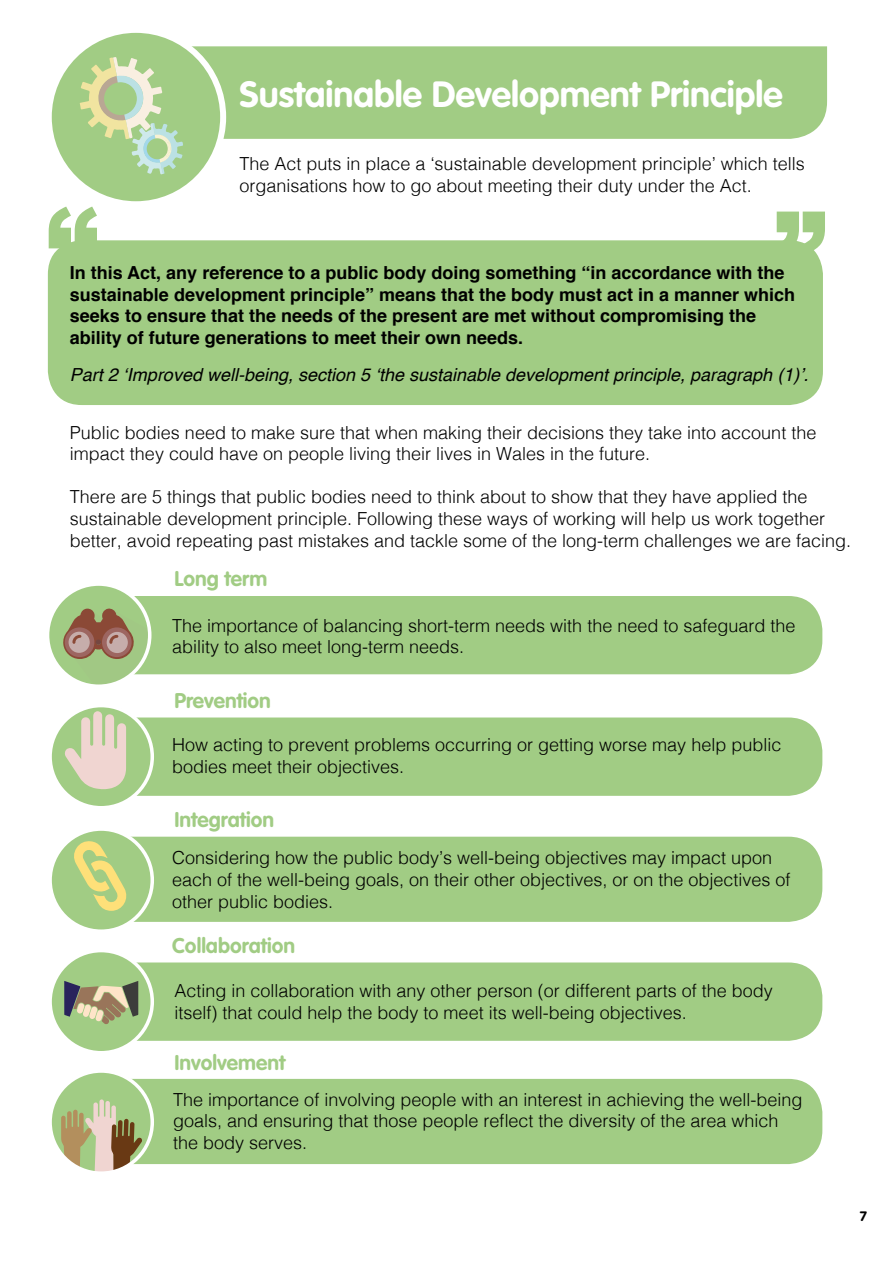
<style>
.page{position:relative;width:893px;height:1263px;background:#fff}
.page>*{position:absolute;margin:0;border:0;box-sizing:border-box;transform-origin:0 0}
.t1{font:700 36px "VAG Rounded Std";color:#fff}
.t2{font:700 21px "VAG Rounded Std";color:#a1cc84}
.t3{font:300 18px/21.6px "Helvetica";color:#000}
.t4{font:700 18px/21.6px "Helvetica";color:#000}
.t5{font:italic 18px "Helvetica";color:#000}
.t6{font:700 13.5px "VAG Rounded Std";color:#000}
</style>
<div class="page">
<div style="left:87px;top:596px;width:735px;height:78px;background:#a1cc84;border-radius:34px"></div>
<div style="left:101px;top:717px;width:721px;height:79px;background:#a1cc84;border-radius:34px"></div>
<div style="left:87px;top:837px;width:735px;height:85px;background:#a1cc84;border-radius:34px"></div>
<div style="left:77px;top:1079px;width:745px;height:85px;background:#a1cc84;border-radius:34px"></div>
<div style="left:87px;top:962px;width:735px;height:79px;background:#a1cc84;border-radius:34px"></div>
<div style="left:192px;top:46px;width:635px;height:93px;background:#a1cc84"></div>
<svg style="left:49px;top:29px;width:174px;height:174px;fill:#a1cc84"></svg>
<div style="left:48px;top:583px;width:102px;height:103px;background:#a1cc84;border-radius:50%"></div>
<svg style="left:63px;top:608px;width:87px;height:75px"></svg>
<svg style="left:50px;top:705px;width:102px;height:102px"></svg>
<svg style="left:64px;top:711px;width:88px;height:93px"></svg>
<div style="left:50px;top:828px;width:102px;height:103px;background:#a1cc84;border-radius:50%"></div>
<svg style="left:73px;top:841px;width:79px;height:87px"></svg>
<div style="left:50px;top:950px;width:102px;height:102px;background:#a1cc84;border-radius:50%"></div>
<svg style="left:64px;top:981px;width:88px;height:68px"></svg>
<div style="left:50px;top:1070px;width:102px;height:102px;background:#a1cc84;border-radius:50%"></div>
<svg style="left:61px;top:1099px;width:90px;height:71px"></svg>
<div style="left:46px;top:582px;width:105px;height:106px;border:4px solid #fff;border-radius:50%"></div>
<div style="left:48px;top:704px;width:106px;height:105px;border:4px solid #fff;border-radius:50%"></div>
<div style="left:48px;top:827px;width:106px;height:106px;border:4px solid #fff;border-radius:50%"></div>
<div style="left:48px;top:949px;width:106px;height:105px;border:4px solid #fff;border-radius:50%"></div>
<div style="left:48px;top:1069px;width:106px;height:106px;border:4px solid #fff;border-radius:50%"></div>
<div style="left:48px;top:240px;width:775px;height:165px;background:#a1cc84;border-radius:34px"></div>
<svg style="left:49px;top:57px;width:174px;height:191px"></svg>
<svg style="left:777px;top:212px;width:48px;height:41px"></svg>
<h1 class="t1" style="left:240px;top:73px;width:545px">Sustainable Development Principle</h1>
<p class="t3" style="left:240px;top:152px;width:567px">The Act puts in place a ‘sustainable development principle’ which tells organisations how to go about meeting their duty under the Act.</p>
<p class="t4" style="left:70px;top:262px;width:727px">In this Act, any reference to a public body doing something “in accordance with the sustainable development principle” means that the body must act in a manner which seeks to ensure that the needs of the present are met without compromising the ability of future generations to meet their own needs.</p>
<p class="t5" style="left:70px;top:360px;width:740px">Part 2 ‘Improved well-being, section 5 ‘the sustainable development principle, paragraph (1)’.</p>
<p class="t3" style="left:70px;top:420px;width:748px">Public bodies need to make sure that when making their decisions they take into account the impact they could have on people living their lives in Wales in the future.</p>
<p class="t3" style="left:70px;top:485px;width:783px">There are 5 things that public bodies need to think about to show that they have applied the sustainable development principle. Following these ways of working will help us work together better, avoid repeating past mistakes and tackle some of the long-term challenges we are facing.</p>
<p class="t2" style="left:175px;top:566px;width:94px">Long term</p>
<p class="t3" style="left:172px;top:613px;width:625px">The importance of balancing short-term needs with the need to safeguard the ability to also meet long-term needs.</p>
<p class="t2" style="left:175px;top:689px;width:98px">Prevention</p>
<p class="t3" style="left:172px;top:733px;width:611px">How acting to prevent problems occurring or getting worse may help public bodies meet their objectives.</p>
<p class="t2" style="left:175px;top:807px;width:101px">Integration</p>
<p class="t3" style="left:172px;top:846px;width:620px">Considering how the public body’s well-being objectives may impact upon each of the well-being goals, on their other objectives, or on the objectives of other public bodies.</p>
<p class="t2" style="left:172px;top:933px;width:124px">Collaboration</p>
<p class="t3" style="left:175px;top:979px;width:600px">Acting in collaboration with any other person (or different parts of the body itself) that could help the body to meet its well-being objectives.</p>
<p class="t2" style="left:175px;top:1051px;width:112px">Involvement</p>
<p class="t3" style="left:173px;top:1087px;width:631px">The importance of involving people with an interest in achieving the well-being goals, and ensuring that those people reflect the diversity of the area which the body serves.</p>
<p class="t6" style="left:860px;top:1208px;width:9px">7</p>
</div>
